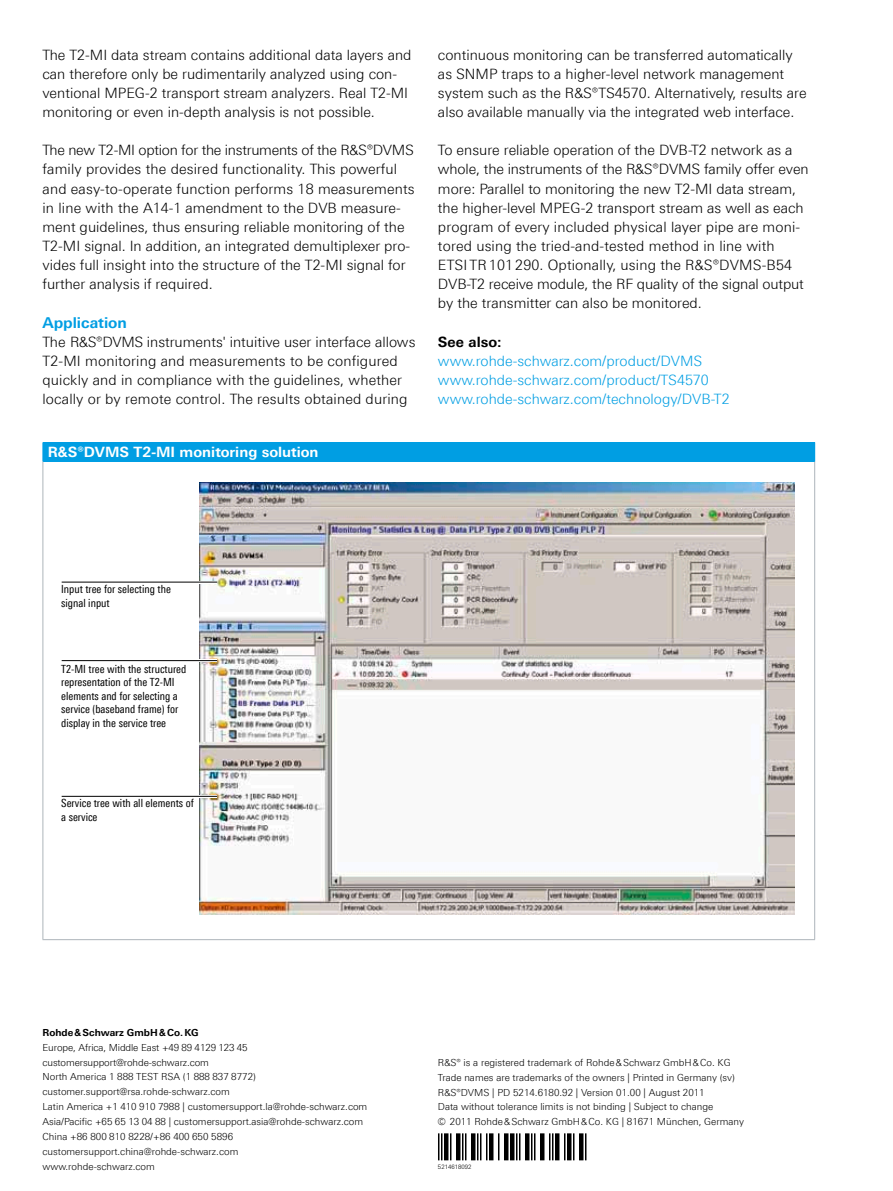
<style>
.page{position:relative;width:893px;height:1191px;background:#fff}
.page>*{position:absolute;margin:0;border:0;box-sizing:border-box;transform-origin:0 0}
.t1{font:700 15px "Linotype Univers 630";color:#009ee3}
.t2{font:300 14.25px/19.2px "Linotype Univers 330";color:#000}
.t3{font:300 14.25px/19.2px "Linotype Univers 330";color:#009ee3}
.t4{font:700 14.25px "Linotype Univers 630";color:#fff}
.t5{font:700 14.25px "Linotype Univers 630";color:#000}
.t6{font:11.25px/13.5px "Linotype Univers 420 Cn";color:#000}
.t7{font:300 9.75px/14.9px "Linotype Univers 330";color:#000}
.t8{font:700 9.75px "Linotype Univers 630";color:#000}
.t9{font:300 6px "Linotype Univers 330";color:#000}
</style>
<div class="page">
<svg style="left:438px;top:1133px;width:4px;height:27px"></svg>
<hr style="left:444px;top:1133px;width:4px;height:27px;background:#000">
<svg style="left:450px;top:1133px;width:1px;height:27px"></svg>
<hr style="left:456px;top:1133px;width:4px;height:27px;background:#000">
<svg style="left:462px;top:1133px;width:4px;height:27px"></svg>
<hr style="left:471px;top:1133px;width:4px;height:27px;background:#000">
<svg style="left:477px;top:1133px;width:10px;height:27px"></svg>
<hr style="left:489px;top:1133px;width:4px;height:27px;background:#000">
<svg style="left:498px;top:1133px;width:1px;height:27px"></svg>
<hr style="left:504px;top:1133px;width:4px;height:27px;background:#000">
<hr style="left:510px;top:1133px;width:4px;height:27px;background:#000">
<svg style="left:516px;top:1133px;width:4px;height:27px"></svg>
<hr style="left:525px;top:1133px;width:4px;height:27px;background:#000">
<svg style="left:531px;top:1133px;width:4px;height:27px"></svg>
<hr style="left:540px;top:1133px;width:4px;height:27px;background:#000">
<svg style="left:549px;top:1133px;width:4px;height:27px"></svg>
<hr style="left:555px;top:1133px;width:4px;height:27px;background:#000">
<svg style="left:564px;top:1133px;width:1px;height:27px"></svg>
<hr style="left:567px;top:1133px;width:4px;height:27px;background:#000">
<svg style="left:573px;top:1133px;width:1px;height:27px"></svg>
<hr style="left:579px;top:1133px;width:4px;height:27px;background:#000">
<svg style="left:585px;top:1133px;width:1px;height:27px"></svg>
<div style="left:43px;top:442px;width:772px;height:19px;background:#009ee3"></div>
<hr style="left:43px;top:461px;width:1px;height:478px;background:#adb5bb">
<hr style="left:814px;top:461px;width:1px;height:478px;background:#adb5bb">
<hr style="left:43px;top:939px;width:772px;height:1px;background:#adb5bb">
<img style="left:199px;top:483px;width:596px;height:431px">
<hr style="left:61px;top:581px;width:155px;height:2px;background:#fff">
<hr style="left:62px;top:582px;width:155px;height:1px;background:#000">
<hr style="left:61px;top:659px;width:155px;height:2px;background:#fff">
<hr style="left:62px;top:660px;width:155px;height:1px;background:#000">
<hr style="left:61px;top:795px;width:155px;height:2px;background:#fff">
<hr style="left:62px;top:796px;width:155px;height:1px;background:#000">
<p class="t2" style="left:43px;top:45px;width:370px">The T2-MI data stream contains additional data layers and can therefore only be rudimentarily analyzed using con&shy;ventional MPEG-2 transport stream analyzers. Real T2-MI monitoring or even in-depth analysis is not possible.</p>
<p class="t2" style="left:43px;top:140px;width:374px">The new T2-MI option for the instruments of the R&amp;S®DVMS family provides the desired functionality. This powerful and easy-to-operate function performs 18 measurements in line with the A14-1 amendment to the DVB measure&shy;ment guidelines, thus ensuring reliable monitoring of the T2-MI signal. In addition, an integrated demultiplexer pro&shy;vides full insight into the structure of the T2-MI signal for further analysis if required.</p>
<p class="t1" style="left:43px;top:313px;width:86px">Application</p>
<p class="t2" style="left:43px;top:332px;width:374px">The R&amp;S®DVMS instruments' intuitive user interface allows T2-MI monitoring and measurements to be configured quickly and in compliance with the guidelines, whether locally or by remote control. The results obtained during</p>
<p class="t4" style="left:48px;top:443px;width:272px">R&amp;S®DVMS T2-MI monitoring solution</p>
<p class="t2" style="left:438px;top:45px;width:370px">continuous monitoring can be transferred automatically as SNMP traps to a higher-level network management system such as the R&amp;S®TS4570. Alternatively, results are also available manually via the integrated web interface.</p>
<p class="t2" style="left:438px;top:140px;width:372px">To ensure reliable operation of the DVB-T2 network as a whole, the instruments of the R&amp;S®DVMS family offer even more: Parallel to monitoring the new T2-MI data stream, the higher-level MPEG-2 transport stream as well as each program of every included physical layer pipe are moni&shy;tored using the tried-and-tested method in line with<br>ETSI TR101 290. Optionally, using the R&amp;S®DVMS-B54<br>DVB-T2 receive module, the RF quality of the signal output by the transmitter can also be monitored.</p>
<p class="t5" style="left:438px;top:333px;width:65px">See also:</p>
<p class="t3" style="left:438px;top:351px;width:293px">www.rohde-schwarz.com/product/DVMS www.rohde-schwarz.com/product/TS4570 www.rohde-schwarz.com/technology/DVB-T2</p>
<p class="t6" style="left:61px;top:582px;width:111px">Input tree for selecting the signal input</p>
<p class="t6" style="left:61px;top:662px;width:127px">T2-MI tree with the structured representation of the T2-MI elements and for selecting a service (baseband frame) for display in the service tree</p>
<p class="t6" style="left:61px;top:796px;width:134px">Service tree with all elements of a service</p>
<p class="t8" style="left:43px;top:1026px;width:158px">Rohde&amp;Schwarz GmbH&amp;Co.KG</p>
<p class="t7" style="left:43px;top:1039px;width:326px">Europe, Africa, Middle East +49 89 4129 123 45 customersupport@rohde-schwarz.com<br>North America 1 888 TEST RSA (1 888 837 8772) customer.support@rsa.rohde-schwarz.com<br>Latin America +1 410 910 7988 | customersupport.la@rohde-schwarz.com Asia/Pacific +65 65 13 04 88 | customersupport.asia@rohde-schwarz.com China +86 800 810 8228/+86 400 650 5896 customersupport.china@rohde-schwarz.com<br>www.rohde-schwarz.com</p>
<p class="t7" style="left:438px;top:1054px;width:308px">R&amp;S® is a registered trademark of Rohde&amp;Schwarz GmbH&amp;Co. KG Trade names are trademarks of the owners | Printed in Germany (sv)<br>R&amp;S®DVMS | PD 5214.6180.92 | Version 01.00 | August 2011<br>Data without tolerance limits is not binding | Subject to change<br>© 2011 Rohde&amp;Schwarz GmbH&amp;Co. KG | 81671 München, Germany</p>
<p class="t9" style="left:438px;top:1163px;width:35px">5214618092</p>
</div>
